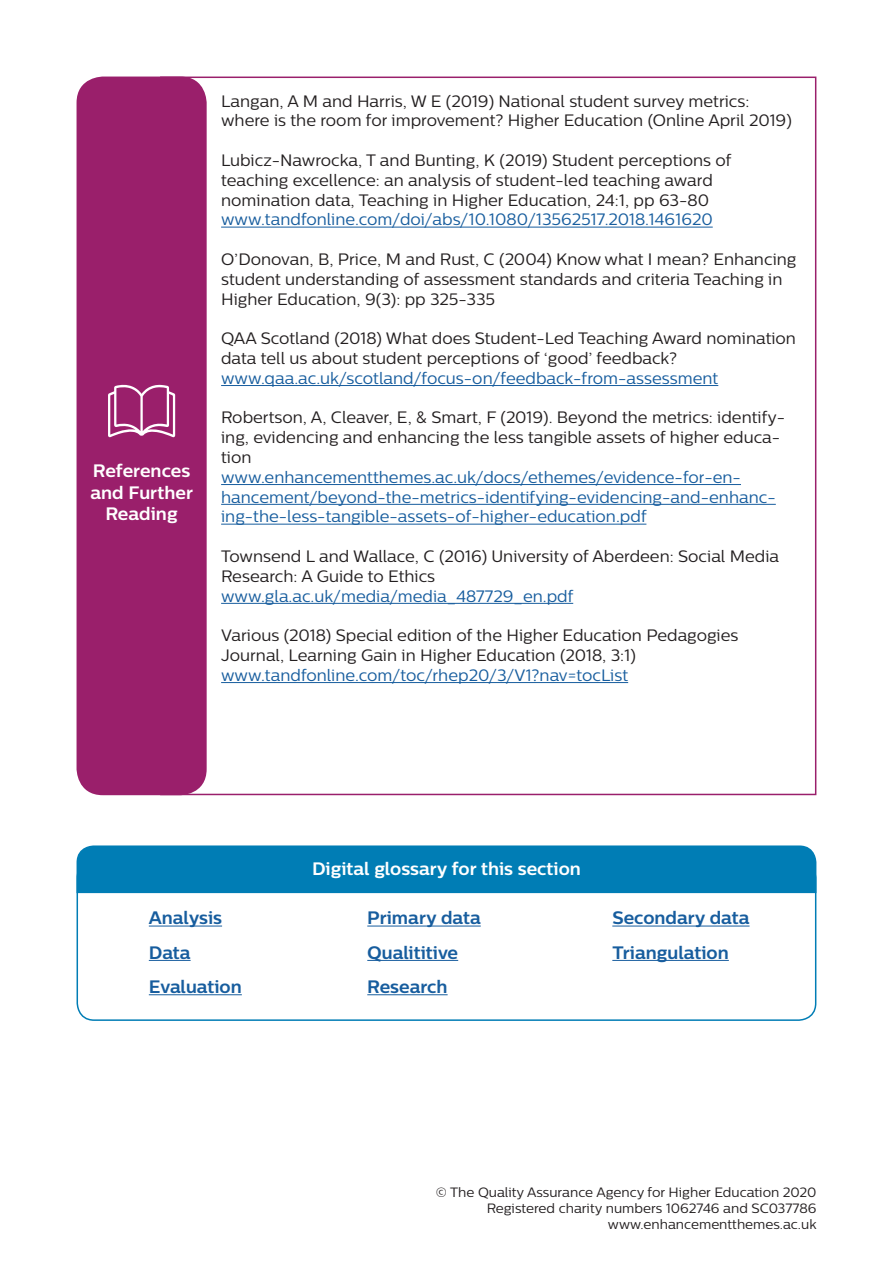
<style>
.page{position:relative;width:893px;height:1263px;background:#fff}
.page>*{position:absolute;margin:0;border:0;box-sizing:border-box;transform-origin:0 0}
.t1{font:700 18px "Centrale Sans";color:#175d9e}
.t2{font:700 18px/21.6px "Centrale Sans";color:#fff;text-align:center}
.t3{font:16.5px/19.8px "Centrale Sans";color:#231f20}
.t4{font:16.5px/19.8px "Centrale Sans";color:#175d9e}
.Paragraph{font:13.5px/16.2px "Centrale Sans";color:#231f20;text-align:right}
.s1{color:#175d9e}
</style>
<div class="page">
<div style="left:77px;top:860px;width:739px;height:161px;border:2px solid #007db5;border-radius:17px"></div>
<div style="left:77px;top:845px;width:739px;height:48px;background:#007db5"></div>
<hr style="left:149px;top:925px;width:73px;height:1px;background:#175d9e">
<hr style="left:149px;top:960px;width:42px;height:1px;background:#175d9e">
<hr style="left:149px;top:994px;width:93px;height:1px;background:#175d9e">
<hr style="left:367px;top:925px;width:114px;height:1px;background:#175d9e">
<hr style="left:367px;top:960px;width:91px;height:1px;background:#175d9e">
<hr style="left:367px;top:994px;width:81px;height:1px;background:#175d9e">
<hr style="left:612px;top:925px;width:137px;height:1px;background:#175d9e">
<hr style="left:612px;top:960px;width:117px;height:1px;background:#175d9e">
<hr style="left:221px;top:227px;width:492px;height:1px;background:#175d9e">
<hr style="left:221px;top:385px;width:497px;height:1px;background:#175d9e">
<hr style="left:221px;top:484px;width:520px;height:1px;background:#175d9e">
<hr style="left:221px;top:504px;width:555px;height:1px;background:#175d9e">
<hr style="left:221px;top:524px;width:425px;height:1px;background:#175d9e">
<hr style="left:221px;top:603px;width:352px;height:1px;background:#175d9e">
<hr style="left:221px;top:682px;width:407px;height:1px;background:#175d9e">
<div style="left:77px;top:77px;width:130px;height:718px;background:#9a1f6b;border-radius:26px"></div>
<svg style="left:108px;top:384px;width:67px;height:54px"></svg>
<p class="t2" style="left:90px;top:459px;width:104px">References and Further<br>Reading</p>
<p class="t3" style="left:221px;top:91px;width:572px">Langan, A M and Harris, W E (2019) National student survey metrics: where is the room for improvement? Higher Education (Online April 2019)</p>
<p class="t3" style="left:221px;top:150px;width:512px">Lubicz-Nawrocka, T and Bunting, K (2019) Student perceptions of teaching excellence: an analysis of student-led teaching award nomination data, Teaching in Higher Education, 24:1, pp 63-80 <span class="s1">www.tandfonline.com/doi/abs/10.1080/13562517.2018.1461620</span></p>
<p class="t3" style="left:221px;top:249px;width:577px">O’Donovan, B, Price, M and Rust, C (2004) Know what I mean? Enhancing student understanding of assessment standards and criteria Teaching in<br>Higher Education, 9(3): pp 325-335</p>
<p class="t3" style="left:221px;top:328px;width:576px">QAA Scotland (2018) What does Student-Led Teaching Award nomination data tell us about student perceptions of ‘good’ feedback?</p>
<p class="t4" style="left:221px;top:368px;width:499px">www.qaa.ac.uk/scotland/focus-on/feedback-from-assessment</p>
<p class="t3" style="left:221px;top:407px;width:566px">Robertson, A, Cleaver, E, &amp; Smart, F (2019). Beyond the metrics: identify&shy;ing, evidencing and enhancing the less tangible assets of higher educa&shy;tion</p>
<p class="t4" style="left:221px;top:467px;width:556px">www.enhancementthemes.ac.uk/docs/ethemes/evidence-for-en&shy;hancement/beyond-the-metrics-identifying-evidencing-and-enhanc&shy;ing-the-less-tangible-assets-of-higher-education.pdf</p>
<p class="t3" style="left:221px;top:546px;width:560px">Townsend L and Wallace, C (2016) University of Aberdeen: Social Media<br>Research: A Guide to Ethics</p>
<p class="t4" style="left:221px;top:586px;width:354px">www.gla.ac.uk/media/media_487729_en.pdf</p>
<p class="t3" style="left:221px;top:625px;width:519px">Various (2018) Special edition of the Higher Education Pedagogies<br>Journal, Learning Gain in Higher Education (2018, 3:1) <span class="s1">www.tandfonline.com/toc/rhep20/3/V1?nav=tocList</span></p>
<p class="t2" style="left:312px;top:858px;width:270px">Digital glossary for this section</p>
<p class="t1" style="left:149px;top:907px;width:75px">Analysis</p>
<p class="t1" style="left:149px;top:941px;width:43px">Data</p>
<p class="t1" style="left:149px;top:976px;width:95px">Evaluation</p>
<p class="t1" style="left:367px;top:907px;width:115px">Primary data</p>
<p class="t1" style="left:367px;top:941px;width:92px">Qualititive</p>
<p class="t1" style="left:367px;top:976px;width:82px">Research</p>
<p class="t1" style="left:612px;top:907px;width:139px">Secondary data</p>
<p class="t1" style="left:612px;top:941px;width:118px">Triangulation</p>
<p class="Paragraph" style="left:436px;top:1183px;width:382px">© The Quality Assurance Agency for Higher Education 2020</p>
<p class="Paragraph" style="left:487px;top:1200px;width:331px">Registered charity numbers 1062746 and SC037786 www.enhancementthemes.ac.uk</p>
</div>
